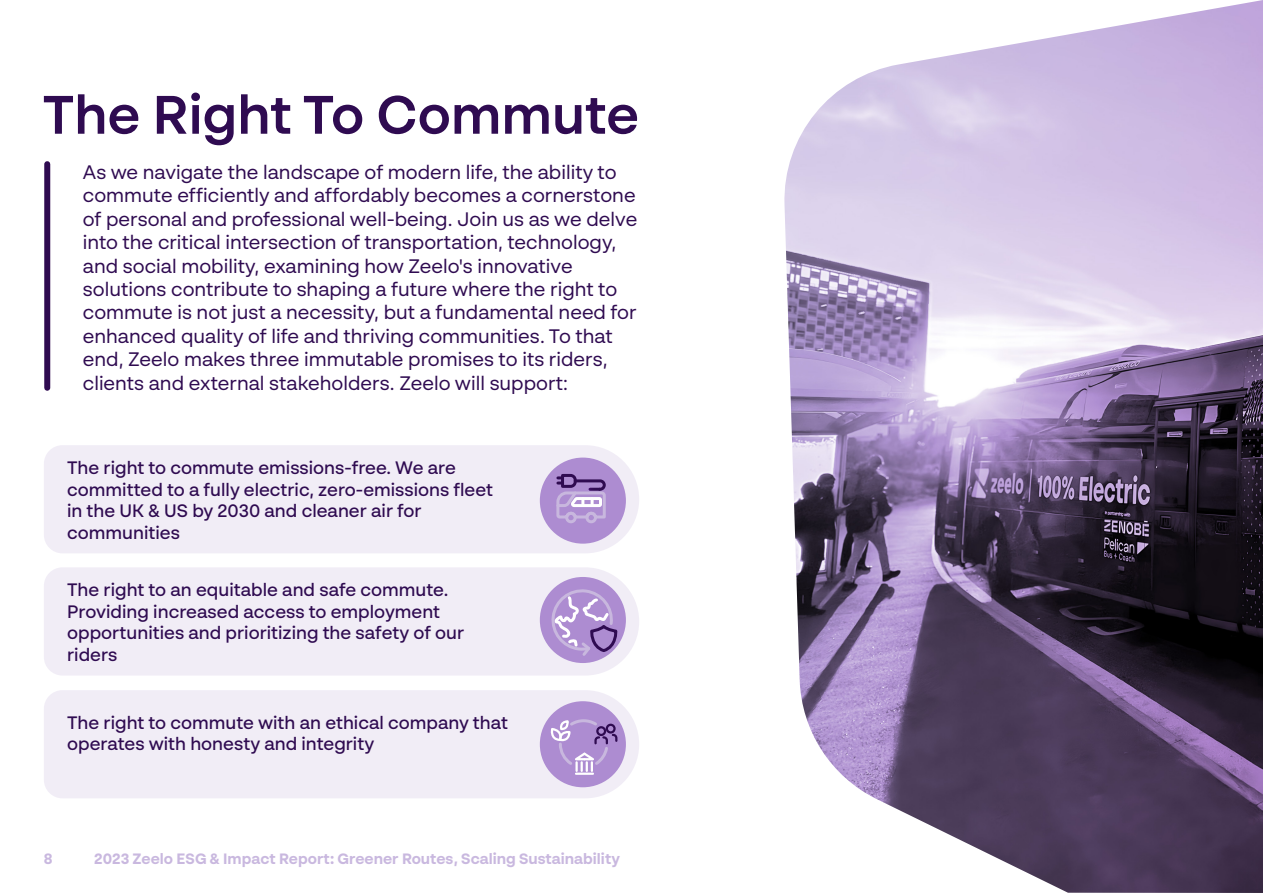
<style>
.page{position:relative;width:1263px;height:893px;background:#fff}
.page>*{position:absolute;margin:0;border:0;box-sizing:border-box;transform-origin:0 0}
.t1{font:600 54px "BR Sonoma";color:#2f0b51}
.t2{font:19.5px/23.4px "BR Sonoma";color:#2f0b51}
.t3{font:500 18px/21.6px "BR Sonoma";color:#2f0b51}
.t4{font:700 15px "BR Sonoma";color:#c9b8df}
</style>
<div class="page">
<div style="left:44px;top:690px;width:595px;height:108px;background:#f1edf6"></div>
<div style="left:44px;top:567px;width:595px;height:108px;background:#f1edf6"></div>
<div style="left:44px;top:445px;width:595px;height:108px;background:#f1edf6"></div>
<div style="left:44px;top:164px;width:6px;height:224px;background:#2f0b51"></div>
<div style="left:540px;top:701px;width:86px;height:86px;background:#ad8cd1;border-radius:50%"></div>
<hr style="left:576px;top:772px;width:17px;height:3px;background:#fff">
<svg style="left:550px;top:669px;width:68px;height:102px"></svg>
<div style="left:540px;top:457px;width:86px;height:87px;background:#ad8cd1;border-radius:50%"></div>
<svg style="left:556px;top:474px;width:50px;height:50px"></svg>
<div style="left:540px;top:577px;width:86px;height:86px;background:#ad8cd1;border-radius:50%"></div>
<svg style="left:551px;top:589px;width:68px;height:69px"></svg>
<img style="left:784px;top:0;width:479px;height:893px">
<h1 class="t1" style="left:43px;top:81px;width:598px">The Right To Commute</h1>
<p class="t2" style="left:83px;top:160px;width:556px">As we navigate the landscape of modern life, the ability to commute efficiently and affordably becomes a cornerstone of personal and professional well-being. Join us as we delve into the critical intersection of transportation, technology, and social mobility, examining how Zeelo's innovative solutions contribute to shaping a future where the right to commute is not just a necessity, but a fundamental need for enhanced quality of life and thriving communities. To that end, Zeelo makes three immutable promises to its riders, clients and external stakeholders. Zeelo will support:</p>
<p class="t3" style="left:67px;top:456px;width:427px">The right to commute emissions-free. We are committed to a fully electric, zero-emissions fleet in the UK &amp; US by 2030 and cleaner air for communities</p>
<p class="t3" style="left:67px;top:578px;width:398px">The right to an equitable and safe commute.<br>Providing increased access to employment opportunities and prioritizing the safety of our riders</p>
<p class="t3" style="left:67px;top:711px;width:442px">The right to commute with an ethical company that operates with honesty and integrity</p>
<p class="t4" style="left:44px;top:849px;width:10px">8</p>
<p class="t4" style="left:94px;top:849px;width:527px">2023 Zeelo ESG &amp; Impact Report: Greener Routes, Scaling Sustainability</p>
</div>
